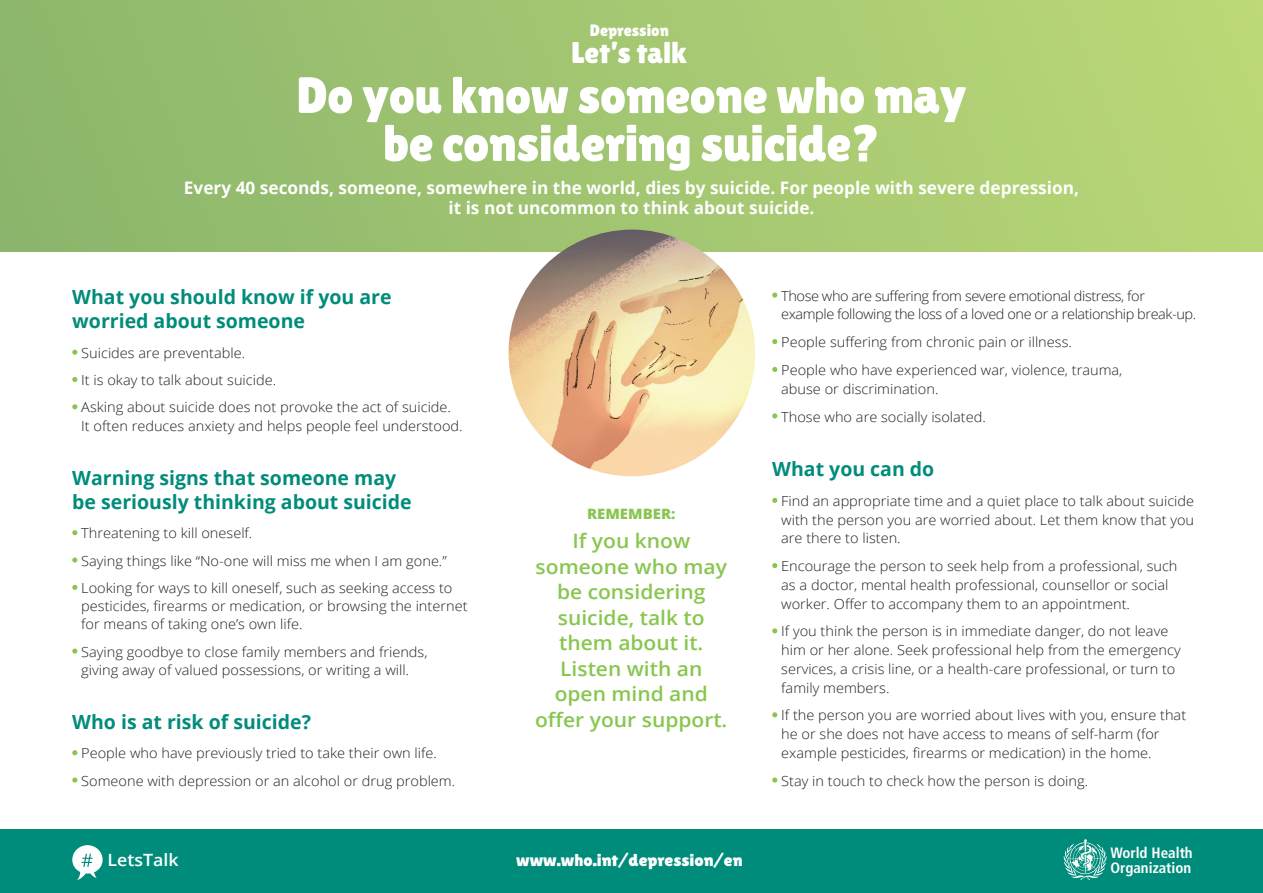
<style>
.page{position:relative;width:1263px;height:893px;background:#fff}
.page>*{position:absolute;margin:0;border:0;box-sizing:border-box;transform-origin:0 0}
.t1{font:51px/48px "Lilita One";letter-spacing:-.01em;color:#fff;text-align:center}
.t2{font:30px "Lilita One";color:#fff}
.t3{font:600 19.95px/25.5px "Open Sans";color:#89c650;text-align:center;scale:1.05 1}
.t4{font:700 19.5px/24.2px "Open Sans";color:#008c7b}
.t5{font:700 17.25px/20.2px "Open Sans";color:#fff;text-align:center}
.t6{font:17.1px "Lilita One";color:#fff;scale:1.05 1}
.t7{font:600 16.95px "Open Sans";color:#fff;scale:1.05 1}
.t8{font:16.5px "Lilita One";color:#fff}
.t9{font:700 condensed 15px/15px "Frutiger";color:#fff}
.t10{font:800 14.25px "Open Sans";color:#89c650;scale:1.05 1}
.t11{font:300 13.8px/18.8px "Open Sans";color:#231f20;scale:1.05 1}
.t12{font:300 13.8px/18.8px "Open Sans";letter-spacing:-.03em;color:#231f20;scale:1.05 1}
</style>
<div class="page">
<div style="left:0;top:829px;width:1263px;height:64px;background:#008c7b"></div>
<svg style="left:72px;top:845px;width:31px;height:35px"></svg>
<div style="left:0;top:0;width:1263px;height:252px;background:linear-gradient(to right,#8cb66c,#bbd778)"></div>
<img style="left:508px;top:230px;width:247px;height:246px;border-radius:123px">
<svg style="left:1064px;top:839px;width:42px;height:41px"></svg>
<svg style="left:72px;top:377px;width:5px;height:5px"></svg>
<svg style="left:72px;top:404px;width:5px;height:5px"></svg>
<svg style="left:72px;top:530px;width:5px;height:5px"></svg>
<svg style="left:72px;top:557px;width:5px;height:6px"></svg>
<svg style="left:72px;top:585px;width:5px;height:5px"></svg>
<svg style="left:72px;top:648px;width:5px;height:6px"></svg>
<svg style="left:72px;top:777px;width:5px;height:6px"></svg>
<svg style="left:772px;top:293px;width:5px;height:5px"></svg>
<svg style="left:772px;top:339px;width:5px;height:5px"></svg>
<svg style="left:772px;top:367px;width:5px;height:5px"></svg>
<svg style="left:772px;top:413px;width:5px;height:5px"></svg>
<svg style="left:772px;top:563px;width:5px;height:5px"></svg>
<svg style="left:772px;top:628px;width:5px;height:5px"></svg>
<svg style="left:772px;top:712px;width:5px;height:5px"></svg>
<svg style="left:772px;top:777px;width:5px;height:6px"></svg>
<p class="t8" style="left:590px;top:21px;width:80px">Depression</p>
<h2 class="t2" style="left:571px;top:35px;width:117px">Let’s talk</h2>
<h1 class="t1" style="left:296px;top:71px;width:672px">Do you know someone who may be considering suicide?</h1>
<p class="t5" style="left:184px;top:177px;width:897px">Every 40 seconds, someone, somewhere in the world, dies by suicide. For people with severe depression, it is not uncommon to think about suicide.</p>
<h3 class="t4" style="left:72px;top:284px;width:321px">What you should know if you are worried about someone</h3>
<p class="t11" style="left:81px;top:339px;width:354px;line-height:27.3px">Suicides are preventable.<br>It is okay to talk about suicide.<br>Asking about suicide does not provoke the act of suicide.</p>
<p class="t11" style="left:81px;top:416px;width:365px">It often reduces anxiety and helps people feel understood.</p>
<h3 class="t4" style="left:72px;top:465px;width:341px">Warning signs that someone may be seriously thinking about suicide</h3>
<p class="t11" style="left:81px;top:519px;width:355px;line-height:27.3px">Threatening to kill oneself.<br>Saying things like “No-one will miss me when I am gone.”<br>Looking for ways to kill oneself, such as seeking access to</p>
<p class="t11" style="left:81px;top:597px;width:369px;line-height:18.1px">pesticides, firearms or medication, or browsing the internet for means of taking one’s own life.</p>
<p class="t11" style="left:81px;top:642px;width:331px;line-height:18.1px">Saying goodbye to close family members and friends, giving away of valued possessions, or writing a will.</p>
<h3 class="t4" style="left:72px;top:709px;width:240px">Who is at risk of suicide?</h3>
<p class="t11" style="left:81px;top:739px;width:358px;line-height:27.3px">People who have previously tried to take their own life.<br>Someone with depression or an alcohol or drug problem.</p>
<p class="t10" style="left:587px;top:503px;width:86px">REMEMBER:</p>
<h3 class="t3" style="left:535px;top:528px;width:185px">If you know someone who may be considering suicide, talk to them about it.<br>Listen with an open mind and offer your support.</h3>
<p class="t12" style="left:781px;top:286px;width:397px">Those who are suffering from severe emotional distress, for example following the loss of a loved one or a relationship break-up.</p>
<p class="t11" style="left:781px;top:328px;width:326px;line-height:27.8px">People suffering from chronic pain or illness.<br>People who have experienced war, violence, trauma,</p>
<p class="t11" style="left:781px;top:374px;width:196px;line-height:27.8px">abuse or discrimination.<br>Those who are socially isolated.</p>
<h3 class="t4" style="left:772px;top:456px;width:164px">What you can do</h3>
<p class="t11" style="left:781px;top:491px;width:395px;text-align:justify">Find an appropriate time and a quiet place to talk about suicide with the person you are worried about. Let them know that you are there to listen.</p>
<p class="t11" style="left:781px;top:556px;width:379px">Encourage the person to seek help from a professional, such as a doctor, mental health professional, counsellor or social worker. Offer to accompany them to an appointment.</p>
<p class="t11" style="left:781px;top:622px;width:382px">If you think the person is in immediate danger, do not leave him or her alone. Seek professional help from the emergency services, a crisis line, or a health-care professional, or turn to family members.</p>
<p class="t11" style="left:781px;top:706px;width:387px">If the person you are worried about lives with you, ensure that he or she does not have access to means of self-harm (for example pesticides, firearms or medication) in the home.</p>
<p class="t11" style="left:781px;top:771px;width:294px">Stay in touch to check how the person is doing.</p>
<p class="t7" style="left:107px;top:848px;width:69px">LetsTalk</p>
<p class="t6" style="left:516px;top:850px;width:217px">www.who.int/depression/en</p>
<p class="t9" style="left:1110px;top:845px;width:84px">World Health<br>Organization</p>
</div>
